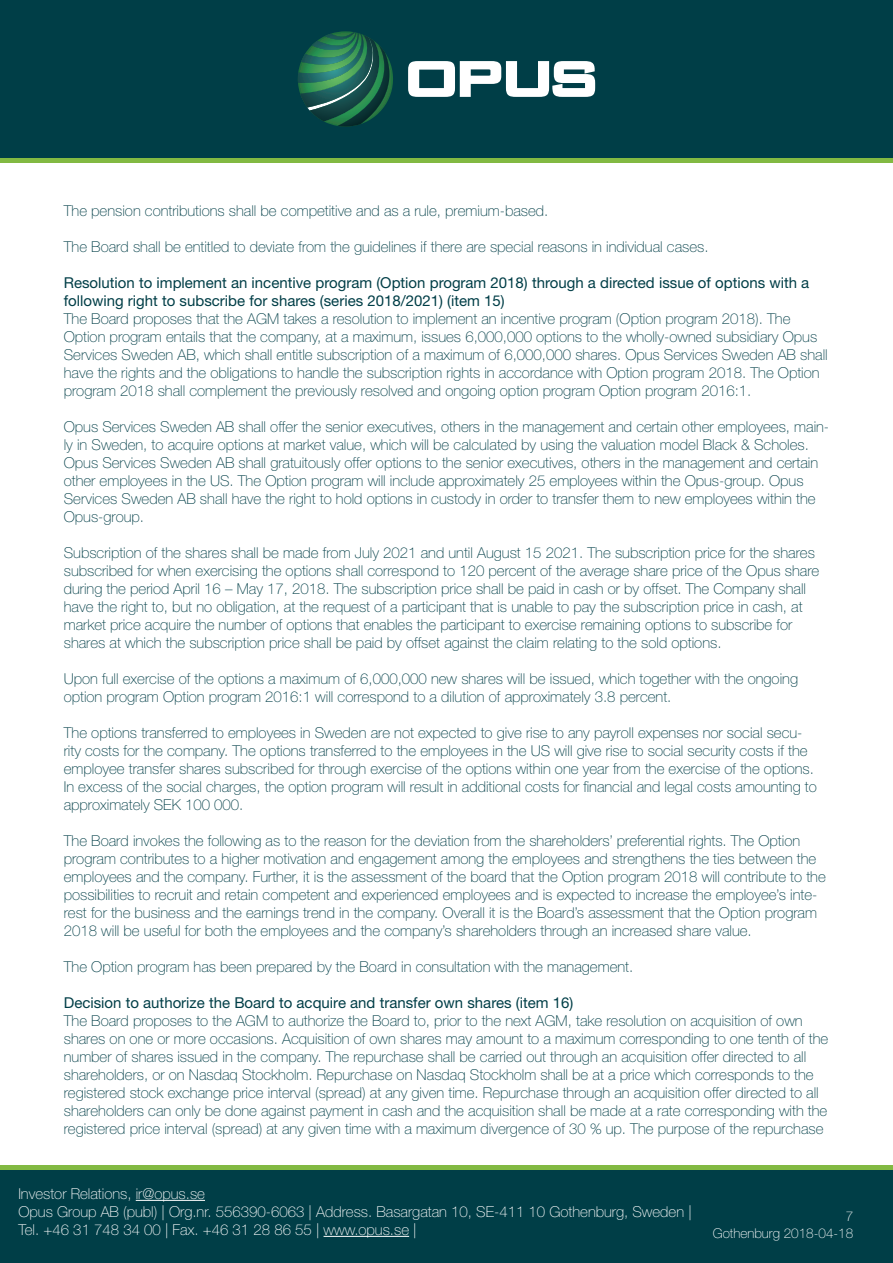
<style>
.page{position:relative;width:893px;height:1263px;background:#fff}
.page>*{position:absolute;margin:0;border:0;box-sizing:border-box;transform-origin:0 0}
.t1{font:100 15px/18px "Helvetica Neue LT Std";color:#003e47}
.t2{font:15px/18px "Helvetica Neue LT Std";color:#003e47}
.t3{font:100 15px/18px "Helvetica Neue LT Std";color:#fff}
.t4{font:100 13.5px/16.2px "Helvetica Neue LT Std";color:#fff;text-align:right}
</style>
<div class="page">
<div style="left:0;top:1165px;width:893px;height:98px;background:#003e47"></div>
<div style="left:0;top:0;width:893px;height:158px;background:#003e47"></div>
<hr style="left:136px;top:1200px;width:69px;height:1px;background:#fff">
<hr style="left:324px;top:1236px;width:85px;height:1px;background:#fff">
<hr style="left:0;top:1165px;width:893px;height:4px;background:#82b942">
<hr style="left:0;top:158px;width:893px;height:4px;background:#82b942">
<svg style="left:298px;top:31px;width:95px;height:96px"></svg>
<svg style="left:408px;top:61px;width:187px;height:36px"></svg>
<p class="t1" style="left:64px;top:201px;width:486px">The pension contributions shall be competitive and as a rule, premium-based.</p>
<p class="t1" style="left:64px;top:237px;width:646px">The Board shall be entitled to deviate from the guidelines if there are special reasons in individual cases.</p>
<p class="t2" style="left:64px;top:273px;width:747px">Resolution to implement an incentive program (Option program 2018) through a directed issue of options with a following right to subscribe for shares (series 2018/2021) (item 15)</p>
<p class="t1" style="left:64px;top:309px;width:765px">The Board proposes that the AGM takes a resolution to implement an incentive program (Option program 2018). The Option program entails that the company, at a maximum, issues 6,000,000 options to the wholly-owned subsidiary Opus Services Sweden AB, which shall entitle subscription of a maximum of 6,000,000 shares. Opus Services Sweden AB shall have the rights and the obligations to handle the subscription rights in accordance with Option program 2018. The Option program 2018 shall complement the previously resolved and ongoing option program Option program 2016:1.</p>
<p class="t1" style="left:64px;top:417px;width:767px">Opus Services Sweden AB shall offer the senior executives, others in the management and certain other employees, main&shy;ly in Sweden, to acquire options at market value, which will be calculated by using the valuation model Black &amp; Scholes.<br>Opus Services Sweden AB shall gratuitously offer options to the senior executives, others in the management and certain other employees in the US. The Option program will include approximately 25 employees within the Opus-group. Opus Services Sweden AB shall have the right to hold options in custody in order to transfer them to new employees within the Opus-group.</p>
<p class="t1" style="left:64px;top:543px;width:757px">Subscription of the shares shall be made from July 2021 and until August 15 2021. The subscription price for the shares subscribed for when exercising the options shall correspond to 120 percent of the average share price of the Opus share during the period April 16 – May 17, 2018. The subscription price shall be paid in cash or by offset. The Company shall have the right to, but no obligation, at the request of a participant that is unable to pay the subscription price in cash, at market price acquire the number of options that enables the participant to exercise remaining options to subscribe for</p>
<p class="t1" style="left:64px;top:633px;width:659px">shares at which the subscription price shall be paid by offset against the claim relating to the sold options.</p>
<p class="t1" style="left:64px;top:669px;width:736px">Upon full exercise of the options a maximum of 6,000,000 new shares will be issued, which together with the ongoing</p>
<p class="t1" style="left:64px;top:687px;width:609px">option program Option program 2016:1 will correspond to a dilution of approximately 3.8 percent.</p>
<p class="t1" style="left:64px;top:723px;width:755px">The options transferred to employees in Sweden are not expected to give rise to any payroll expenses nor social secu&shy;rity costs for the company. The options transferred to the employees in the US will give rise to social security costs if the employee transfer shares subscribed for through exercise of the options within one year from the exercise of the options.<br>In excess of the social charges, the option program will result in additional costs for financial and legal costs amounting to approximately SEK 100 000.</p>
<p class="t1" style="left:64px;top:831px;width:764px">The Board invokes the following as to the reason for the deviation from the shareholders’ preferential rights. The Option program contributes to a higher motivation and engagement among the employees and strengthens the ties between the employees and the company. Further, it is the assessment of the board that the Option program 2018 will contribute to the possibilities to recruit and retain competent and experienced employees and is expected to increase the employee’s inte&shy;rest for the business and the earnings trend in the company. Overall it is the Board’s assessment that the Option program 2018 will be useful for both the employees and the company’s shareholders through an increased share value.</p>
<p class="t1" style="left:64px;top:957px;width:571px">The Option program has been prepared by the Board in consultation with the management.</p>
<p class="t2" style="left:64px;top:993px;width:511px">Decision to authorize the Board to acquire and transfer own shares (item 16)</p>
<p class="t1" style="left:64px;top:1011px;width:766px">The Board proposes to the AGM to authorize the Board to, prior to the next AGM, take resolution on acquisition of own shares on one or more occasions. Acquisition of own shares may amount to a maximum corresponding to one tenth of the number of shares issued in the company. The repurchase shall be carried out through an acquisition offer directed to all shareholders, or on Nasdaq Stockholm. Repurchase on Nasdaq Stockholm shall be at a price which corresponds to the registered stock exchange price interval (spread) at any given time. Repurchase through an acquisition offer directed to all shareholders can only be done against payment in cash and the acquisition shall be made at a rate corresponding with the registered price interval (spread) at any given time with a maximum divergence of 30 % up. The purpose of the repurchase</p>
<p class="t3" style="left:18px;top:1184px;width:675px">Investor Relations, ir@opus.se<br>Opus Group AB (publ) | Org.nr. 556390-6063 | Address. Basargatan 10, SE-411 10 Gothenburg, Sweden |<br>Tel. +46 31 748 34 00 | Fax. +46 31 28 86 55 | www.opus.se |</p>
<p class="t4" style="left:713px;top:1208px;width:142px">7<br>Gothenburg 2018-04-18</p>
</div>
